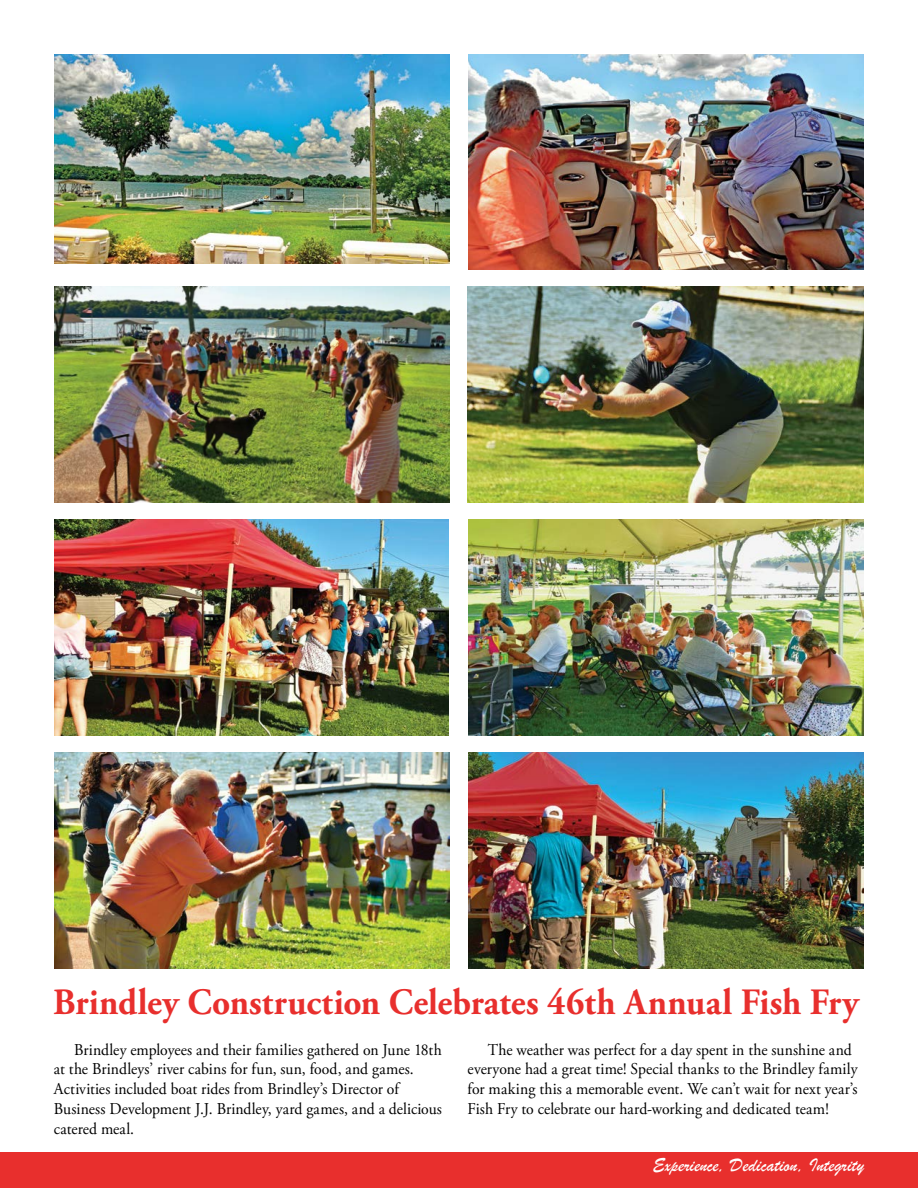
<style>
.page{position:relative;width:918px;height:1188px;background:#fff}
.page>*{position:absolute;margin:0;border:0;box-sizing:border-box;transform-origin:0 0}
.t1{font:700 37.2px "Adobe Garamond Pro";letter-spacing:.005em;color:#e82f2d;scale:.95 1}
.t2{font:19.5px "Brush Script";color:#fff}
.t3{font:16.5px/19.8px "Adobe Garamond Pro";letter-spacing:.005em;color:#000;scale:.95 1}
</style>
<div class="page">
<div style="left:0;top:1153px;width:918px;height:35px;background:#e82f2d"></div>
<img style="left:54px;top:54px;width:396px;height:210px">
<img style="left:468px;top:54px;width:396px;height:216px">
<img style="left:468px;top:287px;width:396px;height:216px">
<img style="left:54px;top:519px;width:395px;height:216px">
<img style="left:54px;top:287px;width:396px;height:216px">
<img style="left:55px;top:753px;width:395px;height:216px">
<img style="left:468px;top:753px;width:396px;height:216px">
<img style="left:468px;top:519px;width:396px;height:216px">
<h1 class="t1" style="left:53px;top:980px;width:850px">Brindley Construction Celebrates 46th Annual Fish Fry</h1>
<p class="t3" style="left:54px;top:1040px;width:410px;text-indent:20px">Brindley employees and their families gathered on June 18th at the Brindleys’ river cabins for fun, sun, food, and games.<br>Activities included boat rides from Brindley’s Director of Business Development J.J. Brindley, yard games, and a delicious catered meal.</p>
<p class="t3" style="left:468px;top:1040px;width:412px;text-indent:20px">The weather was perfect for a day spent in the sunshine and everyone had a great time! Special thanks to the Brindley family for making this a memorable event. We can’t wait for next year’s Fish Fry to celebrate our hard-working and dedicated team!</p>
<p class="t2" style="left:653px;top:1153px;width:213px">Experience, Dedication, Integrity</p>
</div>
